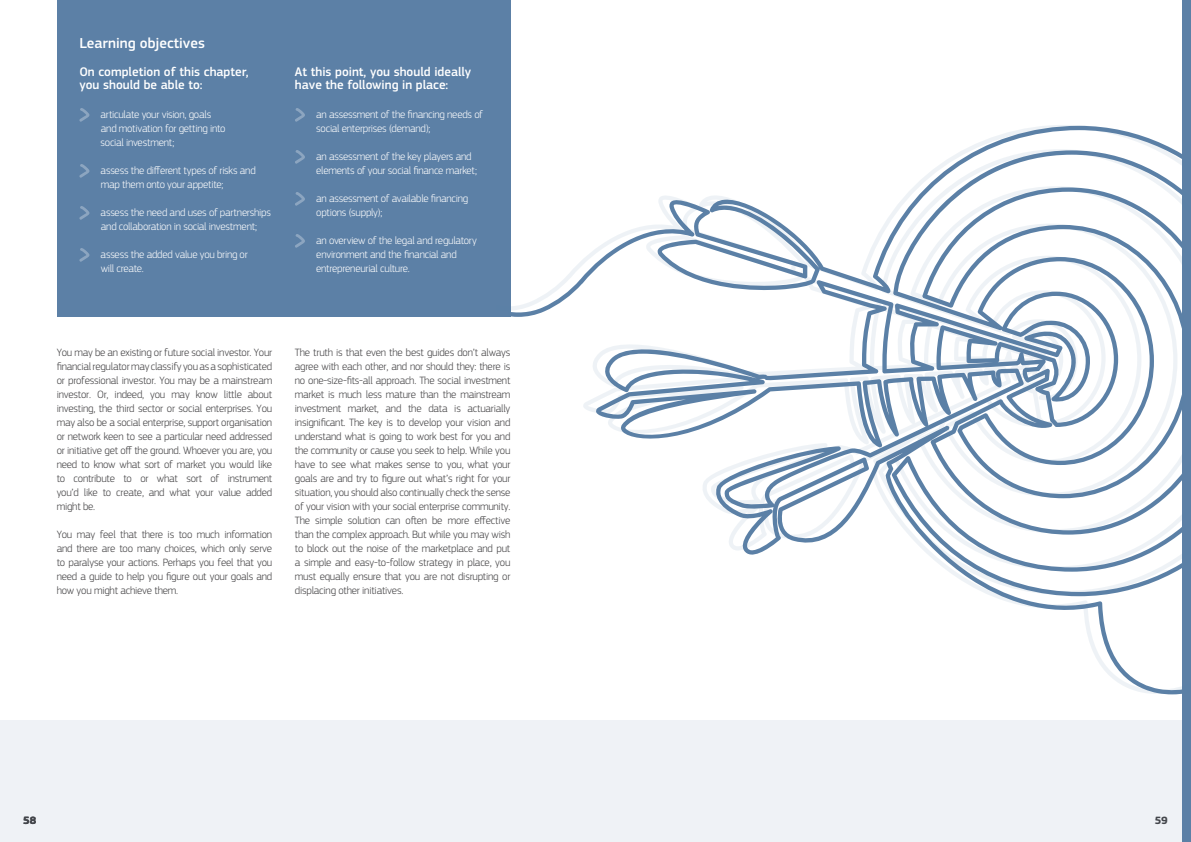
<style>
.page{position:relative;width:1191px;height:842px;background:#fff}
.page>*{position:absolute;margin:0;border:0;box-sizing:border-box;transform-origin:0 0}
.H4_-_Span_Columns{font:500 15px "EC Square Sans Pro";color:#fff}
.t1{font:500 13px/13px "EC Square Sans Pro";color:#fff}
.Body_Copy{font:300 11px/14px "EC Square Sans Pro";letter-spacing:-.02em;color:#414042;text-align:justify}
.Bullet_Point_Level_0{font:300 11px/14px "EC Square Sans Pro";letter-spacing:-.02em;color:#fff}
.t2{font:700 11px "EC Square Sans Pro";color:#414042}
</style>
<div class="page">
<div style="left:1182px;top:0;width:9px;height:842px;background:#5c80a6"></div>
<div style="left:0;top:720px;width:1191px;height:122px;background:#eff2f6"></div>
<div style="left:57px;top:0;width:453px;height:316px;background:#5c80a6"></div>
<svg style="left:79px;top:108px;width:10px;height:14px"></svg>
<svg style="left:79px;top:164px;width:10px;height:14px"></svg>
<svg style="left:79px;top:206px;width:10px;height:14px"></svg>
<svg style="left:79px;top:248px;width:10px;height:14px"></svg>
<svg style="left:295px;top:108px;width:10px;height:14px"></svg>
<svg style="left:295px;top:150px;width:10px;height:14px"></svg>
<svg style="left:295px;top:192px;width:10px;height:14px"></svg>
<svg style="left:295px;top:234px;width:10px;height:14px"></svg>
<svg style="left:493px;top:120px;width:689px;height:575px"></svg>
<h4 class="H4_-_Span_Columns" style="left:79px;top:34px;width:127px">Learning objectives</h4>
<h5 class="t1" style="left:79px;top:65px;width:171px">On completion of this chapter, you should be able to:</h5>
<p class="Bullet_Point_Level_0" style="left:101px;top:107px;width:126px">articulate your vision, goals and motivation for getting into social investment;</p>
<p class="Bullet_Point_Level_0" style="left:101px;top:163px;width:157px">assess the different types of risks and map them onto your appetite;</p>
<p class="Bullet_Point_Level_0" style="left:101px;top:205px;width:172px">assess the need and uses of partnerships and collaboration in social investment;</p>
<p class="Bullet_Point_Level_0" style="left:101px;top:247px;width:149px">assess the added value you bring or will create.</p>
<h5 class="t1" style="left:295px;top:65px;width:178px">At this point, you should ideally have the following in place:</h5>
<p class="Bullet_Point_Level_0" style="left:316px;top:107px;width:168px">an assessment of the financing needs of social enterprises (demand);</p>
<p class="Bullet_Point_Level_0" style="left:316px;top:149px;width:162px">an assessment of the key players and elements of your social finance market;</p>
<p class="Bullet_Point_Level_0" style="left:316px;top:191px;width:154px">an assessment of available financing options (supply);</p>
<p class="Bullet_Point_Level_0" style="left:316px;top:233px;width:162px">an overview of the legal and regulatory environment and the financial and entrepreneurial culture.</p>
<p class="Body_Copy" style="left:57px;top:345px;width:217px">You may be an existing or future social investor. Your financial regulator may classify you as a sophisticated or professional investor. You may be a mainstream investor. Or, indeed, you may know little about investing, the third sector or social enterprises. You may also be a social enterprise, support organisation or network keen to see a particular need addressed or initiative get off the ground. Whoever you are, you need to know what sort of market you would like to contribute to or what sort of instrument you’d like to create, and what your value added might be.</p>
<p class="Body_Copy" style="left:57px;top:527px;width:217px">You may feel that there is too much information and there are too many choices, which only serve to paralyse your actions. Perhaps you feel that you need a guide to help you figure out your goals and how you might achieve them.</p>
<p class="Body_Copy" style="left:295px;top:345px;width:217px">The truth is that even the best guides don’t always agree with each other, and nor should they: there is no one-size-fits-all approach. The social investment market is much less mature than the mainstream investment market, and the data is actuarially insignificant. The key is to develop your vision and understand what is going to work best for you and the community or cause you seek to help. While you have to see what makes sense to you, what your goals are and try to figure out what’s right for your situation, you should also continually check the sense of your vision with your social enterprise community.<br>The simple solution can often be more effective than the complex approach. But while you may wish to block out the noise of the marketplace and put a simple and easy-to-follow strategy in place, you must equally ensure that you are not disrupting or displacing other initiatives.</p>
<p class="t2" style="left:23px;top:814px;width:15px">58</p>
<p class="t2" style="left:1154px;top:814px;width:15px">59</p>
</div>
